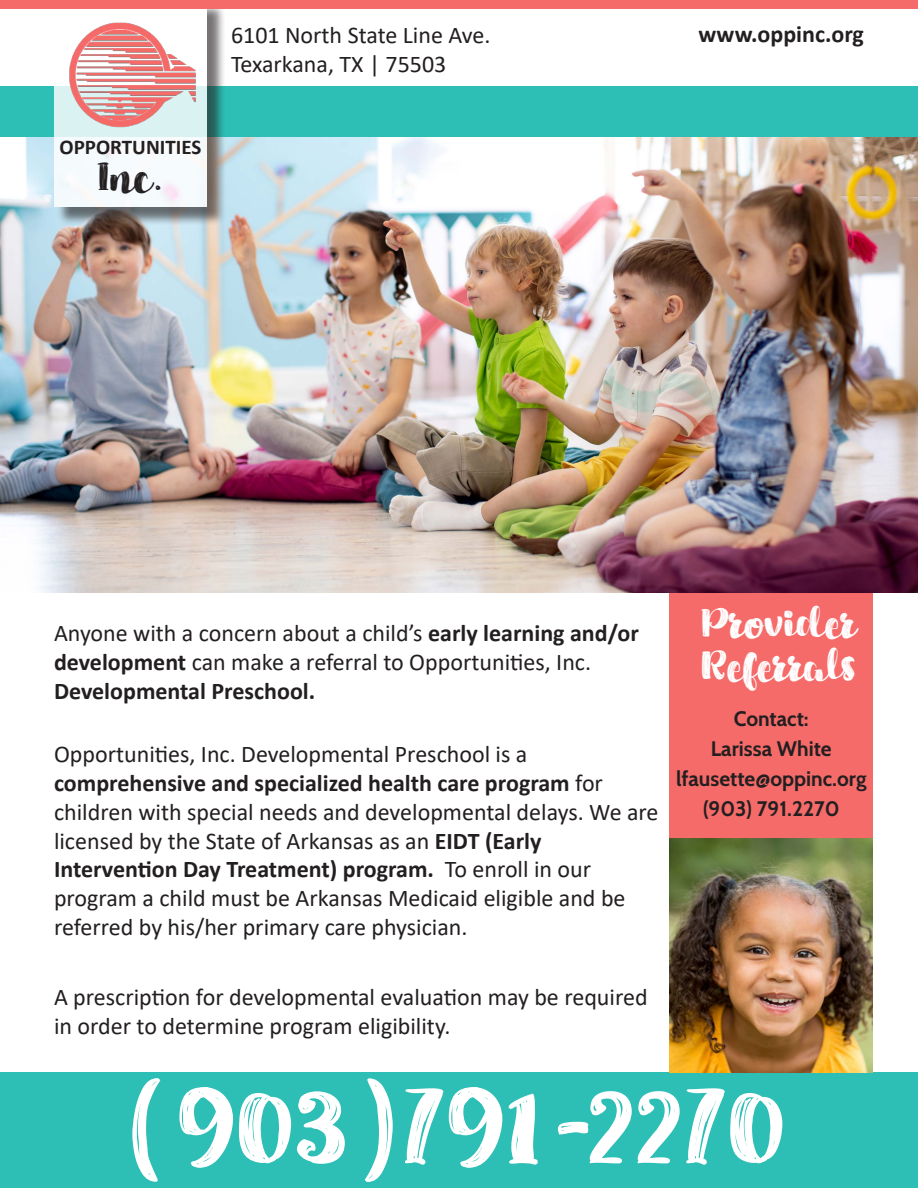
<style>
.page{position:relative;width:918px;height:1188px;background:#fff}
.page>*{position:absolute;margin:0;border:0;box-sizing:border-box;transform-origin:0 0}
.t1{font:108px "Hey Betty";color:#fff}
.t2{font:36px/43.2px "Hey Betty";color:#fff}
.t3{font:36px "Hey Betty";color:#231f20}
.t4{font:24px/28.8px "Calibri";color:#231f20}
.t5{font:700 24px "Calibri";color:#231f20}
.t6{font:700 21px "Cabin";color:#231f20}
.t7{font:700 21px "Calibri";color:#231f20}
.s1{font-weight:700}
.s2{font-weight:400}
</style>
<div class="page">
<img style="left:0;top:138px;width:918px;height:455px">
<div style="left:0;top:86px;width:918px;height:51px;background:#2dbfb5"></div>
<div style="left:56px;top:2px;width:170px;height:224px;background:#231f20;opacity:.75"></div>
<svg style="left:54px;top:0;width:153px;height:207px;fill:#f6fbfd"></svg>
<div style="left:0;top:1073px;width:918px;height:115px;background:#2dbfb5"></div>
<div style="left:670px;top:594px;width:203px;height:261px;background:#f56b69"></div>
<img style="left:670px;top:839px;width:203px;height:234px">
<img style="left:63px;top:9px;width:135px;height:132px">
<div style="left:0;top:1px;width:918px;height:8px;background:#f56b69"></div>
<p class="t7" style="left:60px;top:132px;width:143px">OPPORTUNITIES</p>
<p class="t3" style="left:98px;top:157px;width:67px">Inc.</p>
<p class="t4" style="left:231px;top:20px;width:261px">6101 North State Line Ave.</p>
<p class="t4" style="left:231px;top:49px;width:217px">Texarkana, TX | 75503</p>
<p class="t5" style="left:699px;top:17px;width:167px">www.oppinc.org</p>
<p class="t4" style="left:54px;top:619px;width:586px">Anyone with a concern about a child’s <span class="s1">early learning and/or</span></p>
<p class="t4" style="left:54px;top:647px;width:539px"><span class="s1">development</span> can make a referral to Opportunities, Inc.</p>
<p class="t5" style="left:54px;top:674px;width:263px">Developmental Preschool.</p>
<p class="t4" style="left:54px;top:739px;width:475px">Opportunities, Inc. Developmental Preschool is a</p>
<p class="t5" style="left:54px;top:766px;width:551px">comprehensive and specialized health care program <span class="s2">for</span></p>
<p class="t4" style="left:54px;top:797px;width:606px">children with special needs and developmental delays. We are licensed by the State of Arkansas as an <span class="s1">EIDT (Early</span></p>
<p class="t5" style="left:54px;top:852px;width:539px">Intervention Day Treatment) program. <span class="s2">To enroll in our</span></p>
<p class="t4" style="left:54px;top:883px;width:573px">program a child must be Arkansas Medicaid eligible and be</p>
<p class="t4" style="left:54px;top:912px;width:415px">referred by his/her primary care physician.</p>
<p class="t4" style="left:54px;top:982px;width:595px">A prescription for developmental evaluation may be required in order to determine program eligibility.</p>
<p class="t2" style="left:701px;top:602px;width:157px">Provider<br>Referrals</p>
<p class="t6" style="left:734px;top:706px;width:77px">Contact:</p>
<p class="t6" style="left:711px;top:736px;width:123px">Larissa White</p>
<p class="t6" style="left:676px;top:766px;width:192px">lfausette@oppinc.org</p>
<p class="t6" style="left:703px;top:796px;width:138px">(903) 791.2270</p>
<p class="t1" style="left:118px;top:1063px;width:672px">(903)791-2270</p>
</div>
